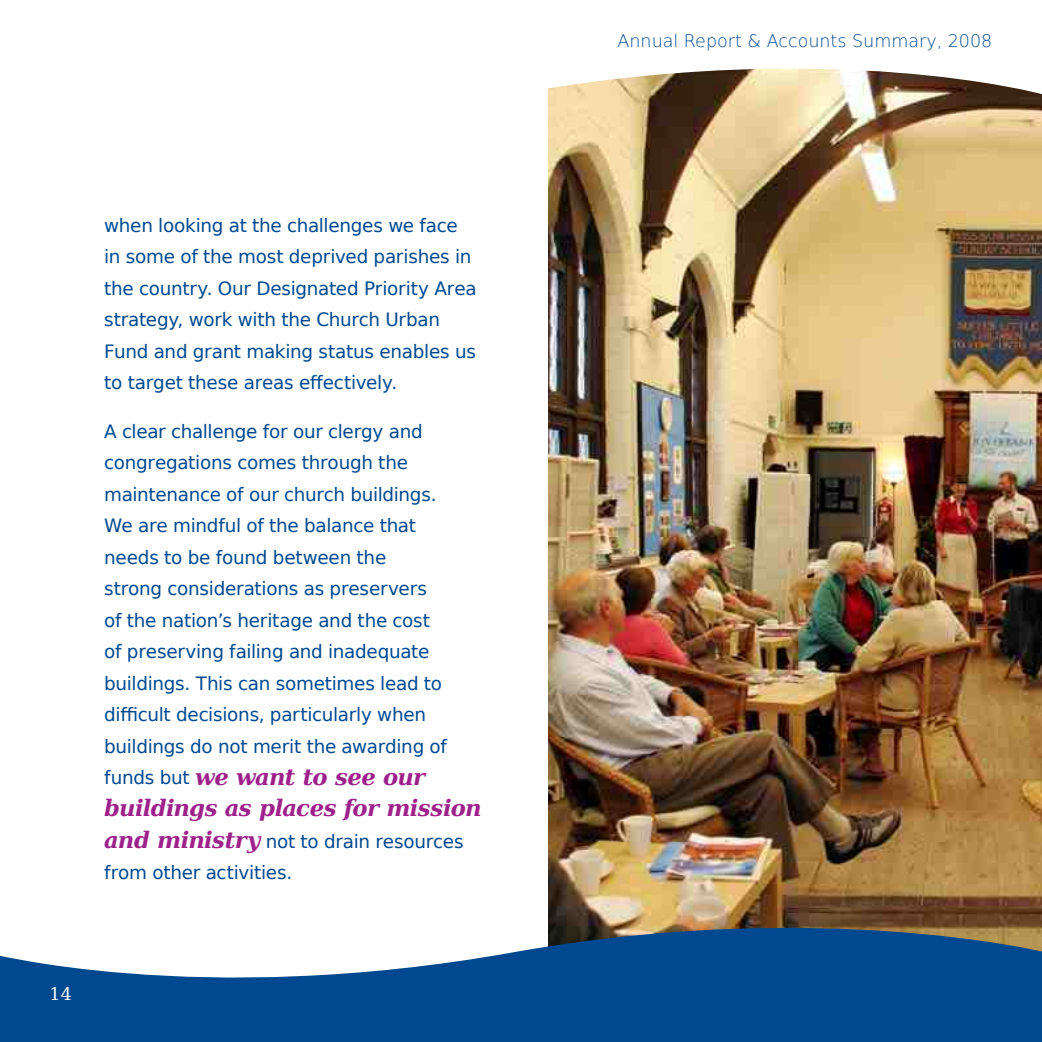
<style>
.page{position:relative;width:1042px;height:1042px;background:#fff}
.page>*{position:absolute;margin:0;border:0;box-sizing:border-box;transform-origin:0 0}
.t1{font:italic 700 22.75px/31.5px "DejaVu LGC Serif";letter-spacing:-.03em;color:#9e218b}
.t2{font:18.38px/31.5px "DejaVu LGC Sans";letter-spacing:-.015em;color:#004990}
.t3{font:200 17.5px "DejaVu LGC Sans";color:#004990}
.t4{font:17.5px "DejaVu LGC Serif";color:#fff}
.s1{font-family:"DejaVu LGC Sans";font-weight:400;font-style:normal;font-size:18.38px;color:#004990}
.s2{font-family:"DejaVu LGC Serif";font-weight:700;font-style:italic;font-size:22.75px;color:#9e218b}
</style>
<div class="page">
<img style="left:548px;top:149px;width:493px;height:749px">
<img style="left:548px;top:68px;width:493px;height:81px">
<svg style="left:0;top:898px;width:1041px;height:144px;fill:#004990"></svg>
<p class="t2" style="left:104px;top:209px;width:374px">when looking at the challenges we face in some of the most deprived parishes in the country. Our Designated Priority Area strategy, work with the Church Urban Fund and grant making status enables us to target these areas effectively.</p>
<p class="t2" style="left:104px;top:416px;width:344px">A clear challenge for our clergy and congregations comes through the maintenance of our church buildings.<br>We are mindful of the balance that needs to be found between the strong considerations as preservers of the nation’s heritage and the cost of preserving failing and inadequate buildings. This can sometimes lead to difficult decisions, particularly when buildings do not merit the awarding of</p>
<p class="t1" style="left:104px;top:761px;width:379px"><span class="s1">funds but</span> we want to see our buildings as places for mission</p>
<p class="t2" style="left:104px;top:825px;width:361px"><span class="s2">and ministry</span> not to drain resources from other activities.</p>
<p class="t4" style="left:50px;top:983px;width:24px">14</p>
<p class="t3" style="left:617px;top:31px;width:376px">Annual Report &amp; Accounts Summary, 2008</p>
</div>
